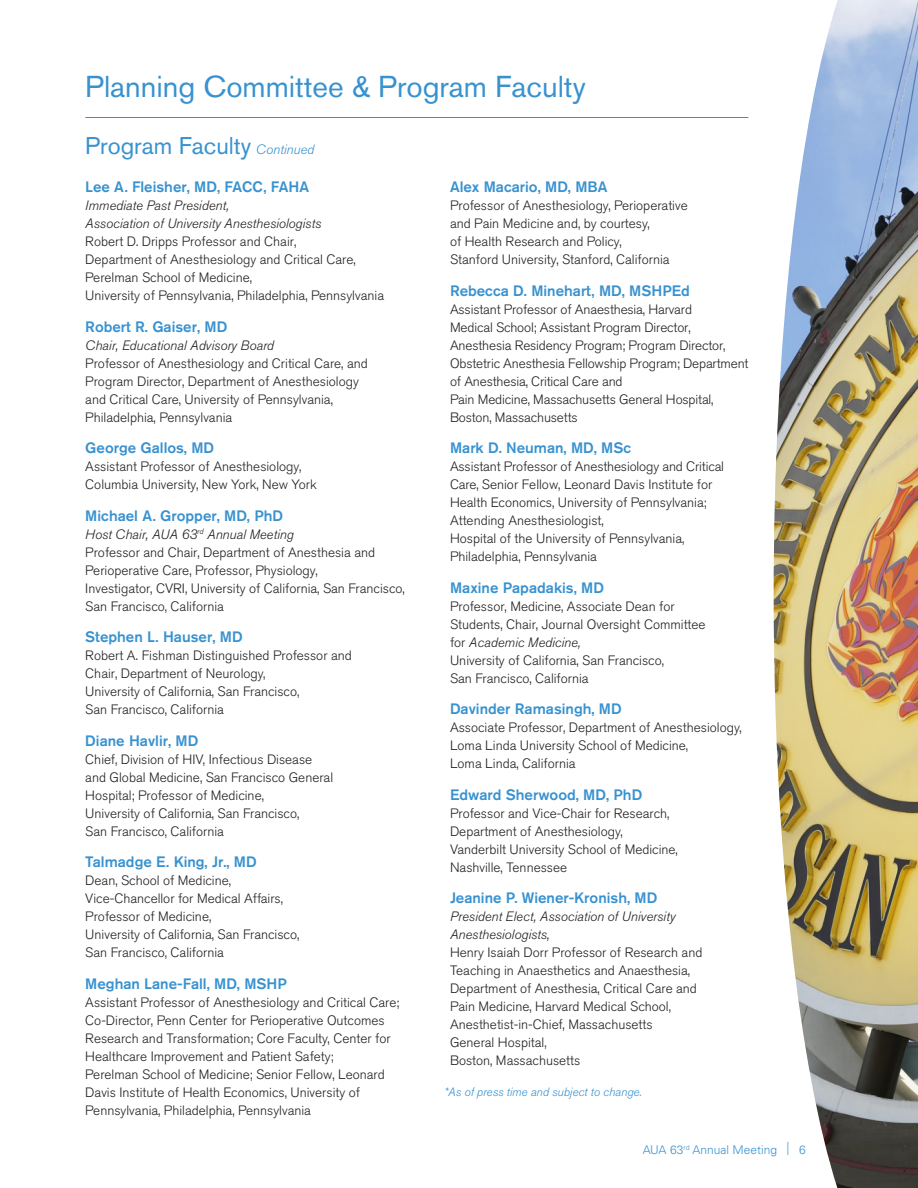
<style>
.page{position:relative;width:918px;height:1188px;background:#fff}
.page>*{position:absolute;margin:0;border:0;box-sizing:border-box;transform-origin:0 0}
.t1{font:30px "Akzidenz Grotesk BQ";color:#3892d0}
.t2{font:24px "Akzidenz Grotesk BQ";color:#3892d0}
.t3{font:500 15px "Akzidenz Grotesk BQ";color:#3892d0}
.t4{font:300 13.5px/18px "Akzidenz Grotesk BQ";color:#231f20}
.t5{font:italic 300 13.5px/18px "Akzidenz Grotesk BQ";color:#231f20}
.t6{font:italic 300 12px "Akzidenz Grotesk BQ";color:#3892d0}
.t7{font:300 12px "Univers LT Std";color:#3892d0}
.s1{font-weight:300;font-style:italic;font-size:13.5px}
.s2{font-style:normal}
.s3{font-weight:100;font-stretch:ultra-condensed;font-size:18px}
</style>
<div class="page">
<img style="left:774px;top:0;width:144px;height:1188px">
<hr style="left:85px;top:117px;width:663px;height:1px;background:#3892d0">
<p class="t1" style="left:85px;top:69px;width:502px">Planning Committee &amp; Program Faculty</p>
<p class="t2" style="left:85px;top:132px;width:230px">Program Faculty <span class="s1">Continued</span></p>
<p class="t3" style="left:85px;top:178px;width:225px">Lee A. Fleisher, MD, FACC, FAHA</p>
<p class="t5" style="left:85px;top:197px;width:145px">Immediate Past President,</p>
<p class="t5" style="left:85px;top:215px;width:237px">Association of University Anesthesiologists</p>
<p class="t4" style="left:85px;top:233px;width:212px">Robert D. Dripps Professor and Chair,</p>
<p class="t4" style="left:85px;top:251px;width:272px">Department of Anesthesiology and Critical Care,</p>
<p class="t4" style="left:85px;top:269px;width:168px">Perelman School of Medicine,</p>
<p class="t4" style="left:85px;top:287px;width:300px">University of Pennsylvania, Philadelphia, Pennsylvania</p>
<p class="t3" style="left:85px;top:317px;width:143px">Robert R. Gaiser, MD</p>
<p class="t5" style="left:85px;top:336px;width:190px">Chair, Educational Advisory Board</p>
<p class="t4" style="left:85px;top:355px;width:284px">Professor of Anesthesiology and Critical Care, and</p>
<p class="t4" style="left:85px;top:373px;width:275px">Program Director, Department of Anesthesiology</p>
<p class="t4" style="left:85px;top:391px;width:249px">and Critical Care, University of Pennsylvania,</p>
<p class="t4" style="left:85px;top:409px;width:149px">Philadelphia, Pennsylvania</p>
<p class="t3" style="left:85px;top:439px;width:130px">George Gallos, MD</p>
<p class="t4" style="left:85px;top:458px;width:217px">Assistant Professor of Anesthesiology,</p>
<p class="t4" style="left:85px;top:476px;width:233px">Columbia University, New York, New York</p>
<p class="t3" style="left:85px;top:506px;width:199px">Michael A. Gropper, MD, PhD</p>
<p class="t5" style="left:85px;top:525px;width:210px">Host Chair, AUA 63<sup>rd</sup> Annual Meeting</p>
<p class="t4" style="left:85px;top:544px;width:291px">Professor and Chair, Department of Anesthesia and<br>Perioperative Care, Professor, Physiology,</p>
<p class="t4" style="left:85px;top:580px;width:321px">Investigator, CVRI, University of California, San Francisco,</p>
<p class="t4" style="left:85px;top:598px;width:140px">San Francisco, California</p>
<p class="t3" style="left:85px;top:628px;width:159px">Stephen L. Hauser, MD</p>
<p class="t4" style="left:85px;top:647px;width:268px">Robert A. Fishman Distinguished Professor and</p>
<p class="t4" style="left:85px;top:665px;width:182px">Chair, Department of Neurology,</p>
<p class="t4" style="left:85px;top:683px;width:216px">University of California, San Francisco,</p>
<p class="t4" style="left:85px;top:701px;width:140px">San Francisco, California</p>
<p class="t3" style="left:85px;top:731px;width:114px">Diane Havlir, MD</p>
<p class="t4" style="left:85px;top:751px;width:228px">Chief, Division of HIV, Infectious Disease</p>
<p class="t4" style="left:85px;top:769px;width:249px">and Global Medicine, San Francisco General</p>
<p class="t4" style="left:85px;top:787px;width:180px">Hospital; Professor of Medicine,</p>
<p class="t4" style="left:85px;top:805px;width:216px">University of California, San Francisco,</p>
<p class="t4" style="left:85px;top:823px;width:140px">San Francisco, California</p>
<p class="t3" style="left:85px;top:853px;width:173px">Talmadge E. King, Jr., MD</p>
<p class="t4" style="left:85px;top:872px;width:147px">Dean, School of Medicine,</p>
<p class="t4" style="left:85px;top:890px;width:199px">Vice-Chancellor for Medical Affairs,</p>
<p class="t4" style="left:85px;top:908px;width:127px">Professor of Medicine,</p>
<p class="t4" style="left:85px;top:926px;width:216px">University of California, San Francisco,</p>
<p class="t4" style="left:85px;top:944px;width:140px">San Francisco, California</p>
<p class="t3" style="left:85px;top:974px;width:203px">Meghan Lane-Fall, MD, MSHP</p>
<p class="t4" style="left:85px;top:994px;width:315px">Assistant Professor of Anesthesiology and Critical Care; Co-Director, Penn Center for Perioperative Outcomes Research and Transformation; Core Faculty, Center for Healthcare Improvement and Patient Safety;</p>
<p class="t4" style="left:85px;top:1066px;width:301px">Perelman School of Medicine; Senior Fellow, Leonard<br>Davis Institute of Health Economics, University of</p>
<p class="t4" style="left:85px;top:1102px;width:227px">Pennsylvania, Philadelphia, Pennsylvania</p>
<p class="t3" style="left:450px;top:178px;width:159px">Alex Macario, MD, MBA</p>
<p class="t4" style="left:450px;top:197px;width:239px">Professor of Anesthesiology, Perioperative</p>
<p class="t4" style="left:450px;top:215px;width:201px">and Pain Medicine and, by courtesy,</p>
<p class="t4" style="left:450px;top:233px;width:173px">of Health Research and Policy,</p>
<p class="t4" style="left:450px;top:251px;width:221px">Stanford University, Stanford, California</p>
<p class="t3" style="left:450px;top:281px;width:241px">Rebecca D. Minehart, MD, MSHPEd</p>
<p class="t4" style="left:450px;top:301px;width:244px">Assistant Professor of Anaesthesia, Harvard</p>
<p class="t4" style="left:450px;top:319px;width:300px">Medical School; Assistant Program Director, Anesthesia Residency Program; Program Director, Obstetric Anesthesia Fellowship Program; Department of Anesthesia, Critical Care and</p>
<p class="t4" style="left:450px;top:391px;width:265px">Pain Medicine, Massachusetts General Hospital,<br>Boston, Massachusetts</p>
<p class="t3" style="left:450px;top:439px;width:183px">Mark D. Neuman, MD, MSc</p>
<p class="t4" style="left:450px;top:458px;width:276px">Assistant Professor of Anesthesiology and Critical<br>Care, Senior Fellow, Leonard Davis Institute for</p>
<p class="t4" style="left:450px;top:494px;width:258px">Health Economics, University of Pennsylvania;</p>
<p class="t4" style="left:450px;top:512px;width:155px">Attending Anesthesiologist,</p>
<p class="t4" style="left:450px;top:530px;width:236px">Hospital of the University of Pennsylvania,</p>
<p class="t4" style="left:450px;top:548px;width:149px">Philadelphia, Pennsylvania</p>
<p class="t3" style="left:450px;top:578px;width:155px">Maxine Papadakis, MD</p>
<p class="t4" style="left:450px;top:598px;width:226px">Professor, Medicine, Associate Dean for</p>
<p class="t4" style="left:450px;top:616px;width:257px">Students, Chair, Journal Oversight Committee</p>
<p class="t5" style="left:450px;top:633px;width:132px"><span class="s2">for</span> Academic Medicine,</p>
<p class="t4" style="left:450px;top:652px;width:216px">University of California, San Francisco,</p>
<p class="t4" style="left:450px;top:670px;width:140px">San Francisco, California</p>
<p class="t3" style="left:450px;top:700px;width:173px">Davinder Ramasingh, MD</p>
<p class="t4" style="left:450px;top:719px;width:293px">Associate Professor, Department of Anesthesiology,</p>
<p class="t4" style="left:450px;top:737px;width:240px">Loma Linda University School of Medicine,</p>
<p class="t4" style="left:450px;top:755px;width:127px">Loma Linda, California</p>
<p class="t3" style="left:450px;top:785px;width:194px">Edward Sherwood, MD, PhD</p>
<p class="t4" style="left:450px;top:805px;width:221px">Professor and Vice-Chair for Research,</p>
<p class="t4" style="left:450px;top:823px;width:174px">Department of Anesthesiology,</p>
<p class="t4" style="left:450px;top:841px;width:229px">Vanderbilt University School of Medicine,</p>
<p class="t4" style="left:450px;top:859px;width:119px">Nashville, Tennessee</p>
<p class="t3" style="left:450px;top:889px;width:209px">Jeanine P. Wiener-Kronish, MD</p>
<p class="t5" style="left:450px;top:908px;width:227px">President Elect, Association of University<br>Anesthesiologists,</p>
<p class="t4" style="left:450px;top:944px;width:254px">Henry Isaiah Dorr Professor of Research and<br>Teaching in Anaesthetics and Anaesthesia,<br>Department of Anesthesia, Critical Care and</p>
<p class="t4" style="left:450px;top:998px;width:222px">Pain Medicine, Harvard Medical School,</p>
<p class="t4" style="left:450px;top:1016px;width:204px">Anesthetist-in-Chief, Massachusetts</p>
<p class="t4" style="left:450px;top:1034px;width:98px">General Hospital,</p>
<p class="t4" style="left:450px;top:1052px;width:132px">Boston, Massachusetts</p>
<p class="t6" style="left:444px;top:1086px;width:200px">*As of press time and subject to change.</p>
<p class="t7" style="left:643px;top:1142px;width:164px">AUA 63<sup>rd</sup> Annual Meeting <span class="s3">l</span> 6</p>
</div>
